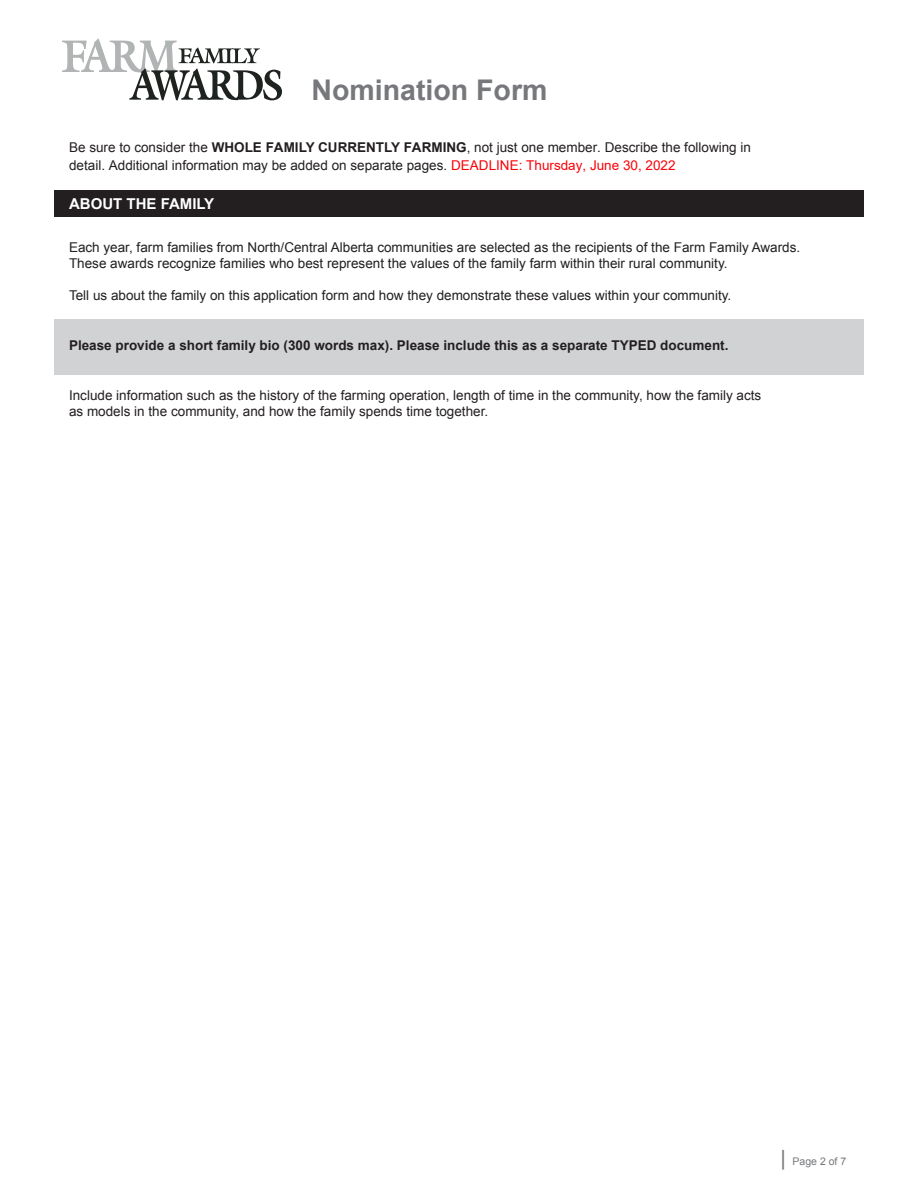
<style>
.page{position:relative;width:918px;height:1188px;background:#fff}
.page>*{position:absolute;margin:0;border:0;box-sizing:border-box;transform-origin:0 0}
.t1{font:700 28.5px "Arial";color:#76787b}
.t2{font:700 15px "Arial";color:#fff}
.t3{font:13.5px/16.2px "Arial";color:#231f20}
.t4{font:700 13.5px "Arial";color:#231f20}
.t5{font:10.5px "Arial";color:#76787b}
.s1{font-weight:700}
.s2{color:#fb0207}
.s3{font-weight:700;font-size:15px;color:#fff}
.s4{font-size:21px}
</style>
<div class="page">
<svg style="left:62px;top:39px;width:220px;height:61px"></svg>
<div style="left:54px;top:320px;width:810px;height:55px;background:#d1d2d4"></div>
<div style="left:54px;top:190px;width:810px;height:26px;background:#231f20"></div>
<p class="t1" style="left:312px;top:71px;width:237px">Nomination Form</p>
<p class="t3" style="left:69px;top:138px;width:683px;line-height:18px">Be sure to consider the <span class="s1">WHOLE FAMILY CURRENTLY FARMING</span>, not just one member. Describe the following in detail. Additional information may be added on separate pages. <span class="s2">DEADLINE: Thursday, June 30, 2022</span> <span class="s3">A</span></p>
<p class="t2" style="left:69px;top:193px;width:147px">ABOUT THE FAMILY</p>
<p class="t3" style="left:69px;top:239px;width:733px">Each year, farm families from North/Central Alberta communities are selected as the recipients of the Farm Family Awards.<br>These awards recognize families who best represent the values of the family farm within their rural community.</p>
<p class="t3" style="left:69px;top:288px;width:664px">Tell us about the family on this application form and how they demonstrate these values within your community.</p>
<p class="t4" style="left:69px;top:337px;width:661px">Please provide a short family bio (300 words max). Please include this as a separate TYPED document.</p>
<p class="t3" style="left:69px;top:388px;width:694px">Include information such as the history of the farming operation, length of time in the community, how the family acts as models in the community, and how the family spends time together.</p>
<p class="t5" style="left:781px;top:1154px;width:67px"><span class="s4">|</span> Page 2 of 7</p>
</div>
